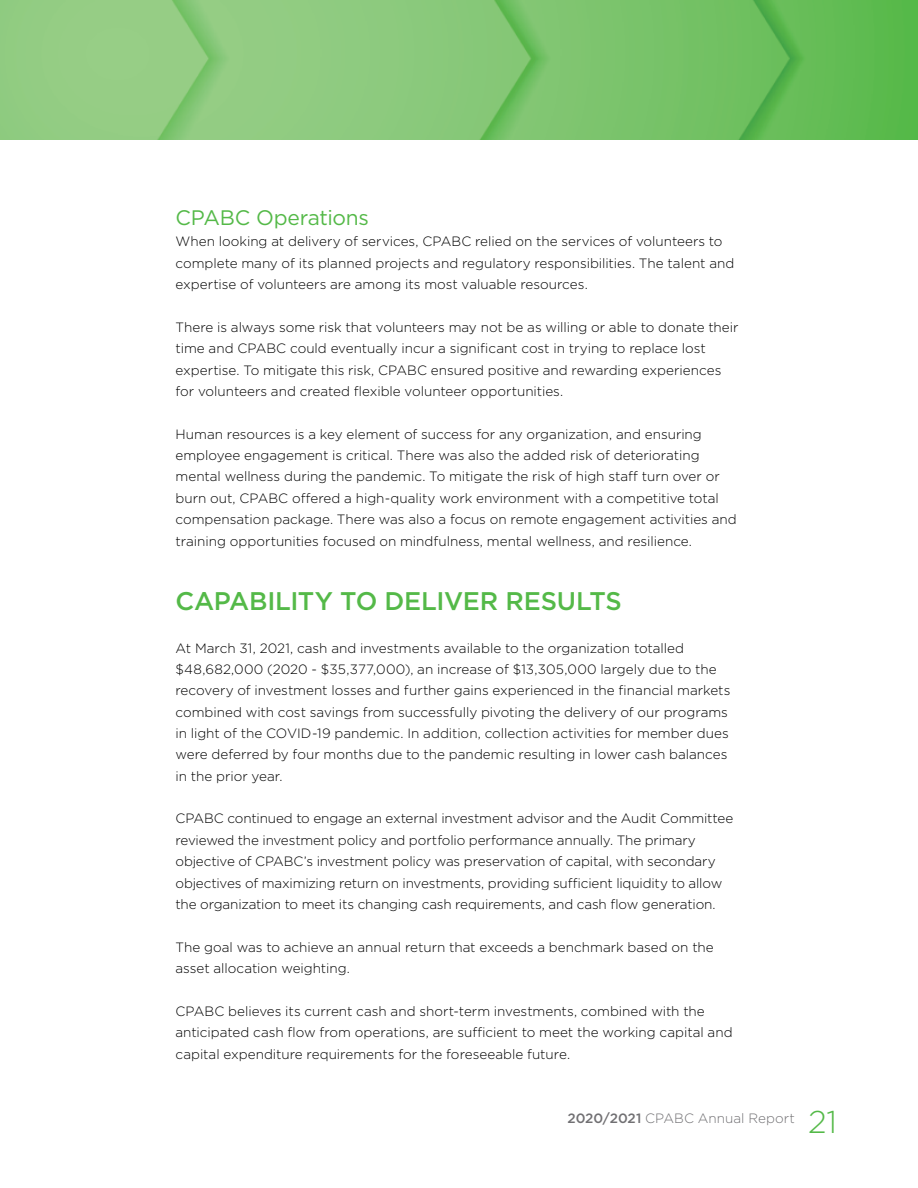
<style>
.page{position:relative;width:918px;height:1188px;background:#fff}
.page>*{position:absolute;margin:0;border:0;box-sizing:border-box;transform-origin:0 0}
.t1{font:300 31.5px "Gotham";color:#54b948}
.t2{font:500 25.5px "Gotham";letter-spacing:-.01em;color:#54b948}
.t3{font:21px "Gotham";letter-spacing:-.01em;color:#54b948}
.t4{font:300 13.5px/21.3px "Gotham";letter-spacing:-.005em;color:#000}
.t5{font:300 13.5px "Gotham";letter-spacing:.005em;color:#717073}
.s1{font-weight:500}
</style>
<div class="page">
<img style="left:0;top:0;width:918px;height:140px">
<h3 class="t3" style="left:176px;top:204px;width:195px">CPABC Operations</h3>
<p class="t4" style="left:176px;top:231px;width:560px">When looking at delivery of services, CPABC relied on the services of volunteers to complete many of its planned projects and regulatory responsibilities. The talent and expertise of volunteers are among its most valuable resources.</p>
<p class="t4" style="left:176px;top:316px;width:565px">There is always some risk that volunteers may not be as willing or able to donate their time and CPABC could eventually incur a significant cost in trying to replace lost expertise. To mitigate this risk, CPABC ensured positive and rewarding experiences for volunteers and created flexible volunteer opportunities.</p>
<p class="t4" style="left:176px;top:423px;width:563px">Human resources is a key element of success for any organization, and ensuring employee engagement is critical. There was also the added risk of deteriorating mental wellness during the pandemic. To mitigate the risk of high staff turn over or burn out, CPABC offered a high-quality work environment with a competitive total compensation package. There was also a focus on remote engagement activities and training opportunities focused on mindfulness, mental wellness, and resilience.</p>
<h2 class="t2" style="left:176px;top:584px;width:448px">CAPABILITY TO DELIVER RESULTS</h2>
<p class="t4" style="left:176px;top:637px;width:557px">At March 31, 2021, cash and investments available to the organization totalled $48,682,000 (2020 - $35,377,000), an increase of $13,305,000 largely due to the recovery of investment losses and further gains experienced in the financial markets combined with cost savings from successfully pivoting the delivery of our programs in light of the COVID-19 pandemic. In addition, collection activities for member dues were deferred by four months due to the pandemic resulting in lower cash balances in the prior year.</p>
<p class="t4" style="left:176px;top:808px;width:559px">CPABC continued to engage an external investment advisor and the Audit Committee reviewed the investment policy and portfolio performance annually. The primary objective of CPABC’s investment policy was preservation of capital, with secondary objectives of maximizing return on investments, providing sufficient liquidity to allow the organization to meet its changing cash requirements, and cash flow generation.</p>
<p class="t4" style="left:176px;top:936px;width:540px">The goal was to achieve an annual return that exceeds a benchmark based on the asset allocation weighting.</p>
<p class="t4" style="left:176px;top:1000px;width:559px">CPABC believes its current cash and short-term investments, combined with the anticipated cash flow from operations, are sufficient to meet the working capital and capital expenditure requirements for the foreseeable future.</p>
<p class="t5" style="left:567px;top:1109px;width:229px"><span class="s1">2020/2021</span> CPABC Annual Report</p>
<h1 class="t1" style="left:808px;top:1102px;width:30px">21</h1>
</div>
